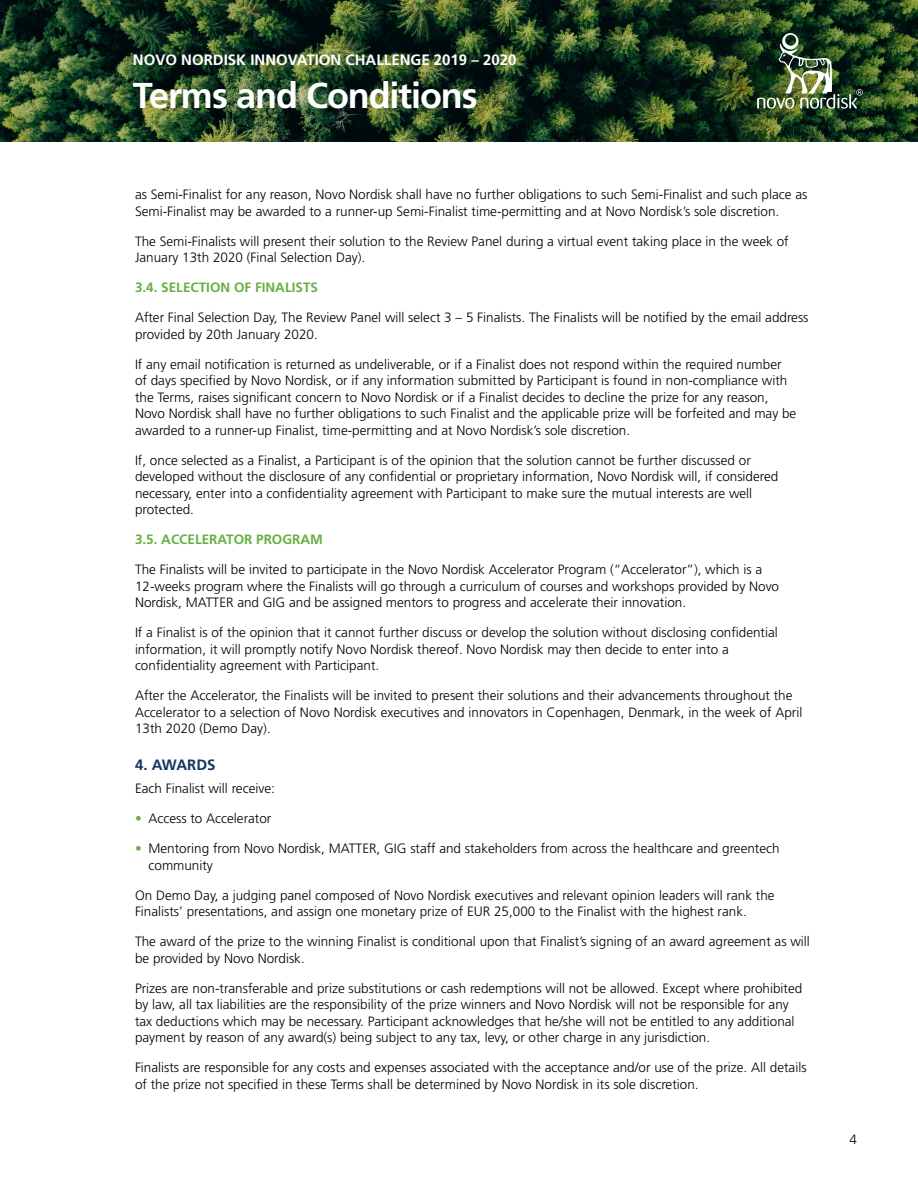
<style>
.page{position:relative;width:918px;height:1188px;background:#fff}
.page>*{position:absolute;margin:0;border:0;box-sizing:border-box;transform-origin:0 0}
.t1{font:700 36px "Frutiger";letter-spacing:-.03em;color:#fff}
.t2{font:700 15px "Frutiger";color:#fff}
.t3{font:700 15px "Frutiger";color:#133762}
.t4{font:300 13.5px/16.5px "Frutiger";color:#000}
.t5{font:700 13.5px "Frutiger";color:#69af43}
.s1{font-weight:700;color:#69af43}
</style>
<div class="page">
<img style="left:0;top:0;width:918px;height:142px">
<img style="left:757px;top:33px;width:106px;height:76px">
<p class="t2" style="left:133px;top:50px;width:385px">NOVO NORDISK INNOVATION CHALLENGE 2019 – 2020</p>
<h1 class="t1" style="left:133px;top:74px;width:347px">Terms and Conditions</h1>
<p class="t4" style="left:135px;top:186px;width:674px">as Semi-Finalist for any reason, Novo Nordisk shall have no further obligations to such Semi-Finalist and such place as<br>Semi-Finalist may be awarded to a runner-up Semi-Finalist time-permitting and at Novo Nordisk’s sole discretion.</p>
<p class="t4" style="left:135px;top:233px;width:655px">The Semi-Finalists will present their solution to the Review Panel during a virtual event taking place in the week of<br>January 13th 2020 (Final Selection Day).</p>
<p class="t5" style="left:135px;top:279px;width:185px">3.4. SELECTION OF FINALISTS</p>
<p class="t4" style="left:135px;top:309px;width:675px">After Final Selection Day, The Review Panel will select 3 – 5 Finalists. The Finalists will be notified by the email address provided by 20th January 2020.</p>
<p class="t4" style="left:135px;top:356px;width:663px">If any email notification is returned as undeliverable, or if a Finalist does not respond within the required number of days specified by Novo Nordisk, or if any information submitted by Participant is found in non-compliance with the Terms, raises significant concern to Novo Nordisk or if a Finalist decides to decline the prize for any reason, Novo Nordisk shall have no further obligations to such Finalist and the applicable prize will be forfeited and may be awarded to a runner-up Finalist, time-permitting and at Novo Nordisk’s sole discretion.</p>
<p class="t4" style="left:135px;top:452px;width:645px">If, once selected as a Finalist, a Participant is of the opinion that the solution cannot be further discussed or developed without the disclosure of any confidential or proprietary information, Novo Nordisk will, if considered necessary, enter into a confidentiality agreement with Participant to make sure the mutual interests are well protected.</p>
<p class="t5" style="left:135px;top:531px;width:189px">3.5. ACCELERATOR PROGRAM</p>
<p class="t4" style="left:135px;top:561px;width:646px">The Finalists will be invited to participate in the Novo Nordisk Accelerator Program (“Accelerator”), which is a<br>12-weeks program where the Finalists will go through a curriculum of courses and workshops provided by Novo<br>Nordisk, MATTER and GIG and be assigned mentors to progress and accelerate their innovation.</p>
<p class="t4" style="left:135px;top:624px;width:644px">If a Finalist is of the opinion that it cannot further discuss or develop the solution without disclosing confidential information, it will promptly notify Novo Nordisk thereof. Novo Nordisk may then decide to enter into a confidentiality agreement with Participant.</p>
<p class="t4" style="left:135px;top:687px;width:669px">After the Accelerator, the Finalists will be invited to present their solutions and their advancements throughout the<br>Accelerator to a selection of Novo Nordisk executives and innovators in Copenhagen, Denmark, in the week of April<br>13th 2020 (Demo Day).</p>
<p class="t3" style="left:135px;top:756px;width:82px">4. AWARDS</p>
<p class="t4" style="left:135px;top:780px;width:141px">Each Finalist will receive:</p>
<p class="t4" style="left:135px;top:810px;width:138px"><span class="s1">•</span> Access to Accelerator</p>
<p class="t4" style="left:148px;top:840px;width:633px;text-indent:-14px"><span class="s1">•</span> Mentoring from Novo Nordisk, MATTER, GIG staff and stakeholders from across the healthcare and greentech community</p>
<p class="t4" style="left:135px;top:887px;width:641px">On Demo Day, a judging panel composed of Novo Nordisk executives and relevant opinion leaders will rank the<br>Finalists’ presentations, and assign one monetary prize of EUR 25,000 to the Finalist with the highest rank.</p>
<p class="t4" style="left:135px;top:933px;width:676px">The award of the prize to the winning Finalist is conditional upon that Finalist’s signing of an award agreement as will be provided by Novo Nordisk.</p>
<p class="t4" style="left:135px;top:980px;width:669px">Prizes are non-transferable and prize substitutions or cash redemptions will not be allowed. Except where prohibited by law, all tax liabilities are the responsibility of the prize winners and Novo Nordisk will not be responsible for any tax deductions which may be necessary. Participant acknowledges that he/she will not be entitled to any additional payment by reason of any award(s) being subject to any tax, levy, or other charge in any jurisdiction.</p>
<p class="t4" style="left:135px;top:1059px;width:673px">Finalists are responsible for any costs and expenses associated with the acceptance and/or use of the prize. All details of the prize not specified in these Terms shall be determined by Novo Nordisk in its sole discretion.</p>
<p class="t4" style="left:849px;top:1131px;width:9px">4</p>
</div>
